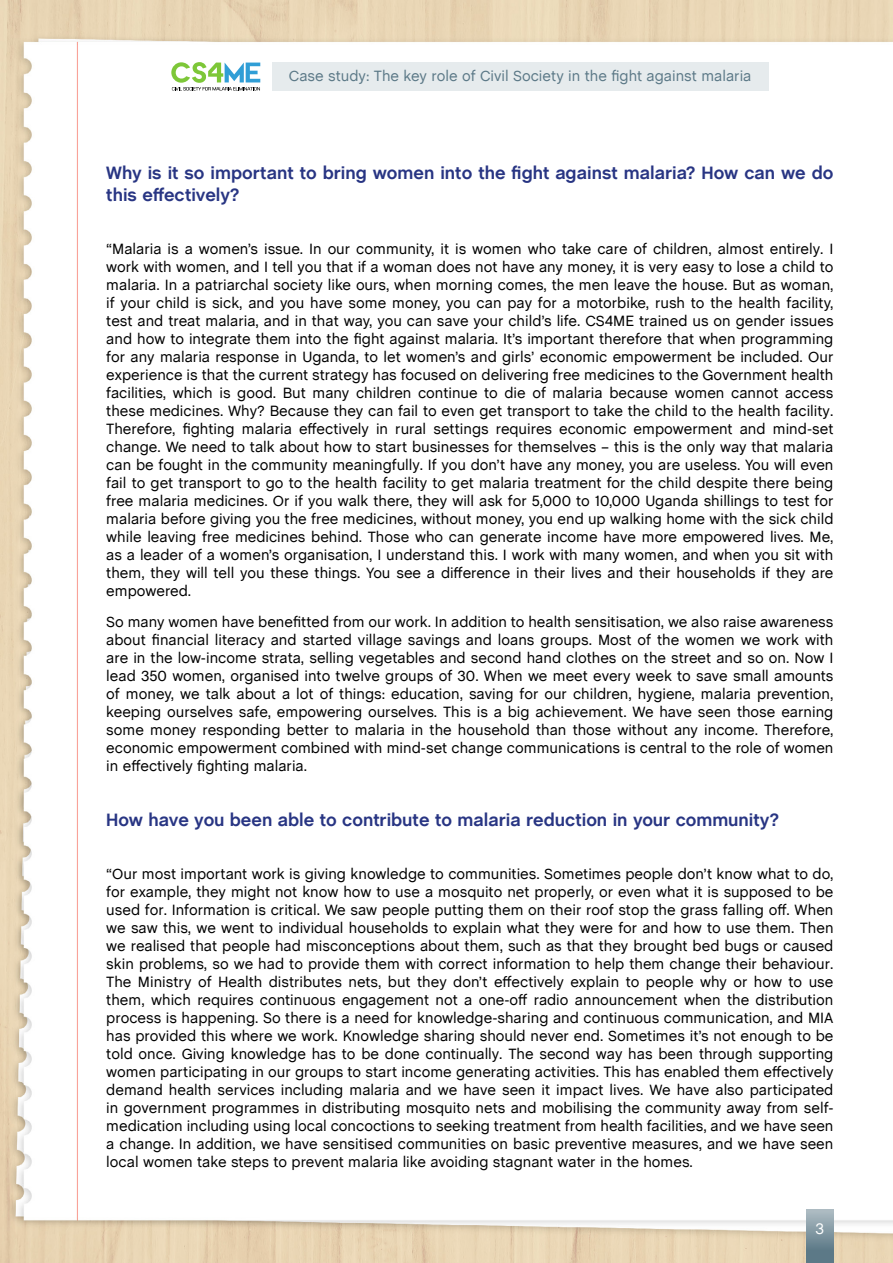
<style>
.page{position:relative;width:893px;height:1263px;background:#fff}
.page>*{position:absolute;margin:0;border:0;box-sizing:border-box;transform-origin:0 0}
.Corps_de_texte{font:700 18px/21.6px "Chalet";color:#283583}
.Corps_de_texte-2{font:15px/18px "Chalet";color:#000;text-align:justify}
.t1{font:15px "Chalet";color:#5c7987}
.t2{font:15px "Chalet London Nineteen Sixty";color:#fff}
</style>
<div class="page">
<img style="left:0;top:0;width:893px;height:1263px">
<div style="left:272px;top:62px;width:496px;height:28px;background:#e6ebed"></div>
<svg style="left:171px;top:62px;width:89px;height:28px"></svg>
<div style="left:806px;top:1210px;width:27px;height:53px;background:#5c7987"></div>
<div style="left:806px;top:1210px;width:27px;height:42px;background:linear-gradient(to bottom,#afbdc4,#5c7987)"></div>
<p class="t1" style="left:289px;top:64px;width:464px">Case study: The key role of Civil Society in the fight against malaria</p>
<p class="Corps_de_texte" style="left:106px;top:163px;width:729px">Why is it so important to bring women into the fight against malaria? How can we do this effectively?</p>
<p class="Corps_de_texte-2" style="left:106px;top:239px;width:729px">“Malaria is a women’s issue. In our community, it is women who take care of children, almost entirely. I work with women, and I tell you that if a woman does not have any money, it is very easy to lose a child to malaria. In a patriarchal society like ours, when morning comes, the men leave the house. But as woman, if your child is sick, and you have some money, you can pay for a motorbike, rush to the health facility, test and treat malaria, and in that way, you can save your child’s life. CS4ME trained us on gender issues and how to integrate them into the fight against malaria. It’s important therefore that when programming for any malaria response in Uganda, to let women’s and girls’ economic empowerment be included. Our experience is that the current strategy has focused on delivering free medicines to the Government health facilities, which is good. But many children continue to die of malaria because women cannot access these medicines. Why? Because they can fail to even get transport to take the child to the health facility.<br>Therefore, fighting malaria effectively in rural settings requires economic empowerment and mind-set change. We need to talk about how to start businesses for themselves – this is the only way that malaria can be fought in the community meaningfully. If you don’t have any money, you are useless. You will even fail to get transport to go to the health facility to get malaria treatment for the child despite there being free malaria medicines. Or if you walk there, they will ask for 5,000 to 10,000 Uganda shillings to test for malaria before giving you the free medicines, without money, you end up walking home with the sick child while leaving free medicines behind. Those who can generate income have more empowered lives. Me, as a leader of a women’s organisation, I understand this. I work with many women, and when you sit with them, they will tell you these things. You see a difference in their lives and their households if they are empowered.</p>
<p class="Corps_de_texte-2" style="left:106px;top:611px;width:729px">So many women have benefitted from our work. In addition to health sensitisation, we also raise awareness about financial literacy and started village savings and loans groups. Most of the women we work with are in the low-income strata, selling vegetables and second hand clothes on the street and so on. Now I lead 350 women, organised into twelve groups of 30. When we meet every week to save small amounts of money, we talk about a lot of things: education, saving for our children, hygiene, malaria prevention, keeping ourselves safe, empowering ourselves. This is a big achievement. We have seen those earning some money responding better to malaria in the household than those without any income. Therefore, economic empowerment combined with mind-set change communications is central to the role of women in effectively fighting malaria.</p>
<p class="Corps_de_texte" style="left:106px;top:810px;width:674px">How have you been able to contribute to malaria reduction in your community?</p>
<p class="Corps_de_texte-2" style="left:106px;top:863px;width:729px">“Our most important work is giving knowledge to communities. Sometimes people don’t know what to do, for example, they might not know how to use a mosquito net properly, or even what it is supposed to be used for. Information is critical. We saw people putting them on their roof stop the grass falling off. When we saw this, we went to individual households to explain what they were for and how to use them. Then we realised that people had misconceptions about them, such as that they brought bed bugs or caused skin problems, so we had to provide them with correct information to help them change their behaviour.<br>The Ministry of Health distributes nets, but they don’t effectively explain to people why or how to use them, which requires continuous engagement not a one-off radio announcement when the distribution process is happening. So there is a need for knowledge-sharing and continuous communication, and MIA has provided this where we work. Knowledge sharing should never end. Sometimes it’s not enough to be told once. Giving knowledge has to be done continually. The second way has been through supporting women participating in our groups to start income generating activities. This has enabled them effectively demand health services including malaria and we have seen it impact lives. We have also participated in government programmes in distributing mosquito nets and mobilising the community away from self&shy;medication including using local concoctions to seeking treatment from health facilities, and we have seen a change. In addition, we have sensitised communities on basic preventive measures, and we have seen local women take steps to prevent malaria like avoiding stagnant water in the homes.</p>
<p class="t2" style="left:815px;top:1219px;width:10px">3</p>
</div>
